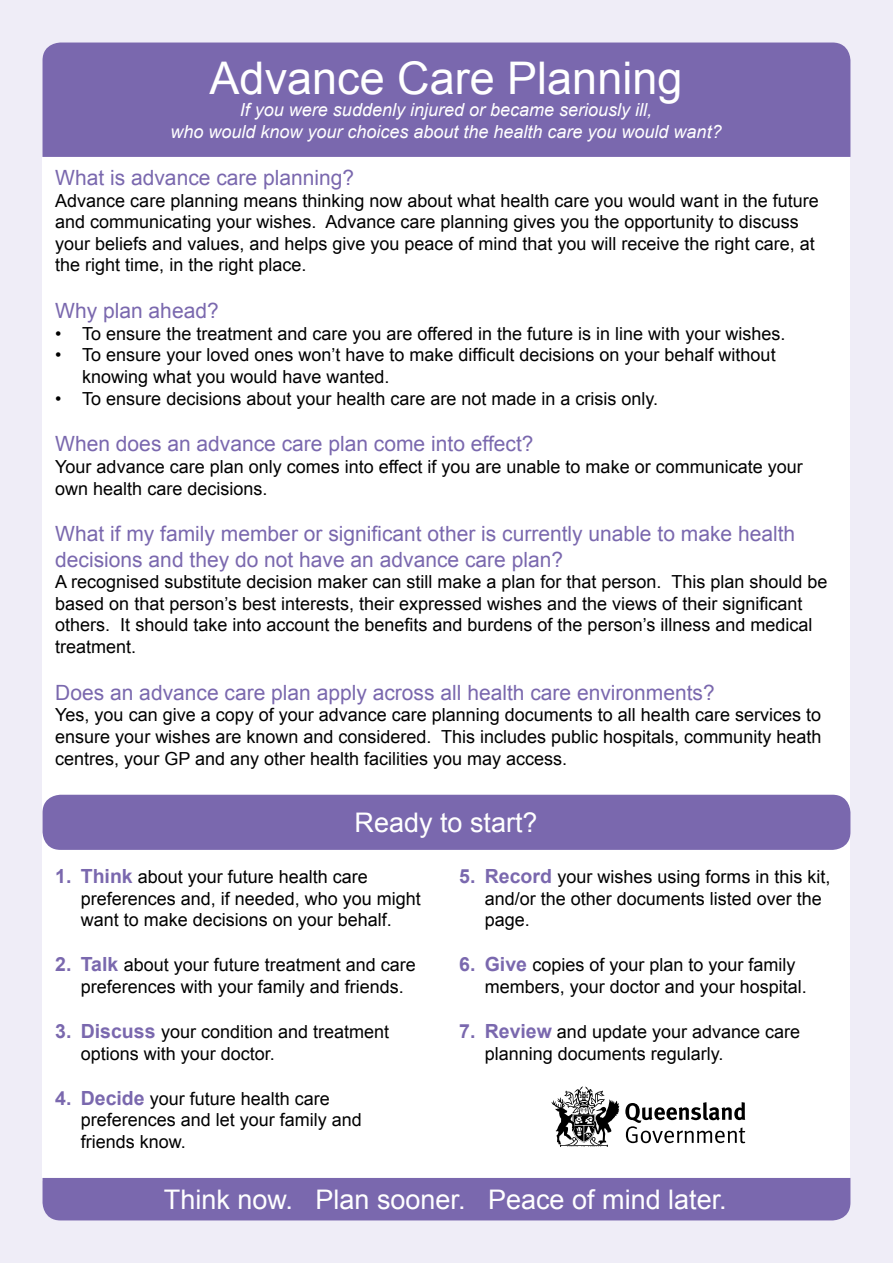
<style>
.page{position:relative;width:893px;height:1263px;background:#efedf7}
.page>*{position:absolute;margin:0;border:0;box-sizing:border-box;transform-origin:0 0}
.t1{font:45px "Arial";color:#fff}
.t2{font:27px "Arial";color:#fff}
.t3{font:21px/25.2px "Arial";color:#7a68ae}
.t4{font:18px/21.6px "Arial";color:#000}
.t5{font:italic 18px/21.6px "Arial";color:#fff;text-align:center}
.s1{font-weight:700;font-size:19.5px;color:#7a68ae}
</style>
<div class="page">
<div style="left:43px;top:850px;width:807px;height:331px;background:#fff"></div>
<div style="left:43px;top:157px;width:807px;height:693px;background:#fff"></div>
<div style="left:43px;top:43px;width:807px;height:114px;background:#7a68ae"></div>
<div style="left:43px;top:1178px;width:807px;height:42px;background:#7a68ae"></div>
<div style="left:43px;top:795px;width:807px;height:55px;background:#7a68ae;border-radius:18px"></div>
<svg style="left:552px;top:1086px;width:67px;height:61px"></svg>
<svg style="left:625px;top:1102px;width:120px;height:41px"></svg>
<h1 class="t1" style="left:210px;top:49px;width:474px">Advance Care Planning</h1>
<p class="t5" style="left:170px;top:99px;width:553px">If you were suddenly injured or became seriously ill,<br>who would know your choices about the health care you would want?</p>
<p class="t3" style="left:55px;top:165px;width:300px">What is advance care planning?</p>
<p class="t4" style="left:55px;top:190px;width:765px">Advance care planning means thinking now about what health care you would want in the future and communicating your wishes. Advance care planning gives you the opportunity to discuss your beliefs and values, and helps give you peace of mind that you will receive the right care, at the right time, in the right place.</p>
<p class="t3" style="left:55px;top:298px;width:165px">Why plan ahead?</p>
<p class="t4" style="left:55px;top:323px;width:732px">• To ensure the treatment and care you are offered in the future is in line with your wishes.</p>
<p class="t4" style="left:82px;top:344px;width:695px;text-indent:-27px">• To ensure your loved ones won’t have to make difficult decisions on your behalf without knowing what you would have wanted.</p>
<p class="t4" style="left:55px;top:388px;width:604px">• To ensure decisions about your health care are not made in a crisis only.</p>
<p class="t3" style="left:55px;top:432px;width:480px">When does an advance care plan come into effect?</p>
<p class="t4" style="left:55px;top:456px;width:749px">Your advance care plan only comes into effect if you are unable to make or communicate your own health care decisions.</p>
<p class="t3" style="left:55px;top:522px;width:741px">What if my family member or significant other is currently unable to make health decisions and they do not have an advance care plan?</p>
<p class="t4" style="left:55px;top:571px;width:774px">A recognised substitute decision maker can still make a plan for that person. This plan should be based on that person’s best interests, their expressed wishes and the views of their significant others. It should take into account the benefits and burdens of the person’s illness and medical treatment.</p>
<p class="t3" style="left:55px;top:680px;width:661px">Does an advance care plan apply across all health care environments?</p>
<p class="t4" style="left:55px;top:704px;width:768px;text-align:justify">Yes, you can give a copy of your advance care planning documents to all health care services to ensure your wishes are known and considered. This includes public hospitals, community heath centres, your GP and any other health facilities you may access.</p>
<h2 class="t2" style="left:354px;top:805px;width:185px">Ready to start?</h2>
<p class="t4" style="left:485px;top:866px;width:347px;text-indent:-26px"><span class="s1">5. Record</span> your wishes using forms in this kit, and/or the other documents listed over the page.</p>
<p class="t4" style="left:485px;top:954px;width:324px;text-indent:-26px"><span class="s1">6. Give</span> copies of your plan to your family members, your doctor and your hospital.</p>
<p class="t4" style="left:485px;top:1021px;width:317px;text-indent:-26px"><span class="s1">7. Review</span> and update your advance care planning documents regularly.</p>
<p class="t4" style="left:81px;top:866px;width:342px;text-indent:-26px"><span class="s1">1. Think</span> about your future health care preferences and, if needed, who you might want to make decisions on your behalf.</p>
<p class="t4" style="left:81px;top:954px;width:337px;text-indent:-25px"><span class="s1">2. Talk</span> about your future treatment and care preferences with your family and friends.</p>
<p class="t4" style="left:81px;top:1021px;width:310px;text-indent:-26px"><span class="s1">3. Discuss</span> your condition and treatment options with your doctor.</p>
<p class="t4" style="left:81px;top:1087px;width:283px;text-indent:-26px"><span class="s1">4. Decide</span> your future health care preferences and let your family and friends know.</p>
<h2 class="t2" style="left:164px;top:1182px;width:564px">Think now. Plan sooner. Peace of mind later.</h2>
</div>
